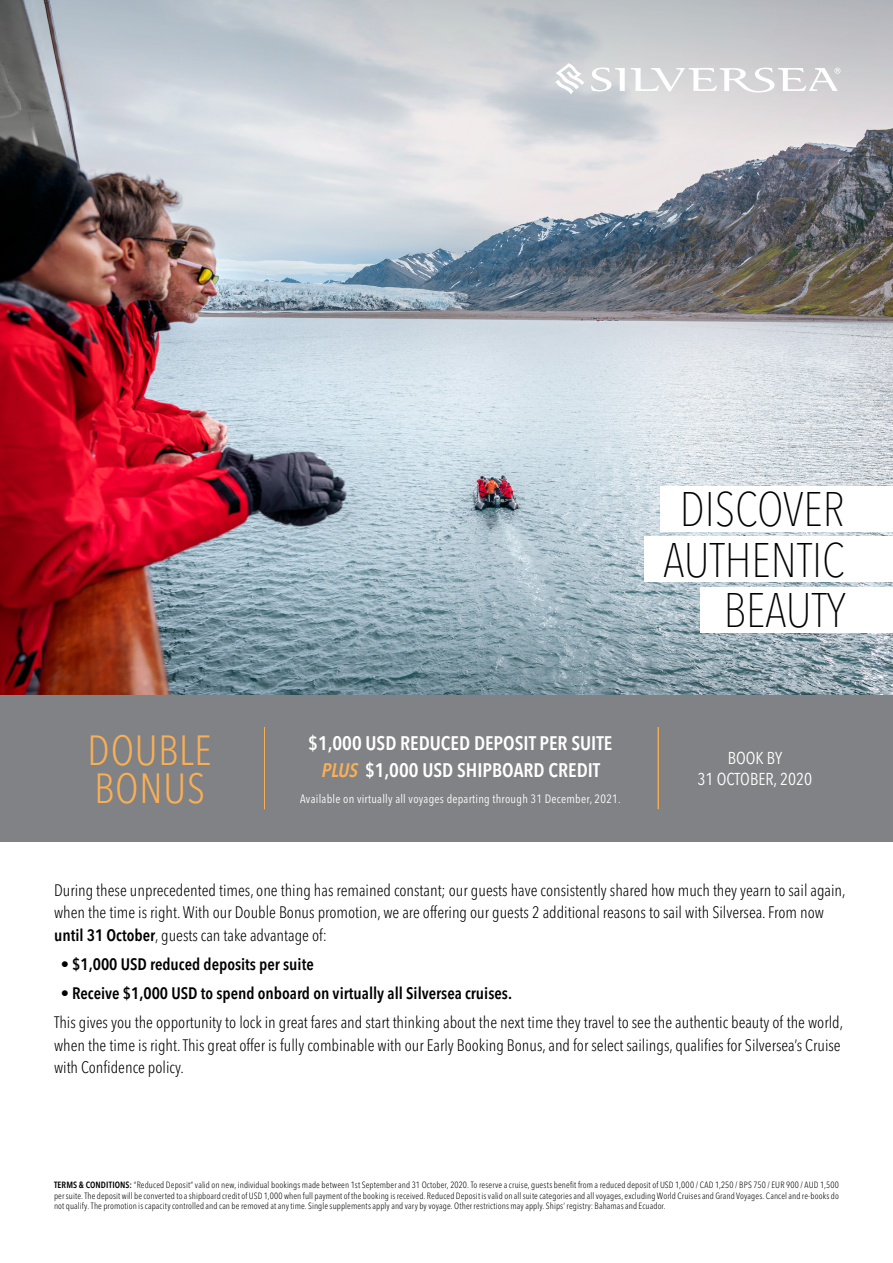
<style>
.page{position:relative;width:893px;height:1263px;background:#fff}
.page>*{position:absolute;margin:0;border:0;box-sizing:border-box;transform-origin:0 0}
.t1{font:100 condensed 48px/50.4px "Avenir Next LT Pro";color:#000;text-align:right}
.t2{font:300 condensed 41.85px/38.5px "Avenir Next LT Pro";letter-spacing:.02em;color:#fbaf54}
.t3{font:600 condensed 19.5px/27px "Avenir Next LT Pro";color:#fff;text-align:center}
.t4{font:condensed 17.1px/20.5px "Avenir Next LT Pro";color:#fff;text-align:center}
.t5{font:300 condensed 16.5px/22.5px "Avenir Next LT Pro";color:#000}
.t6{font:600 condensed 16.5px "Avenir Next LT Pro";color:#000}
.t7{font:condensed 12px "Avenir Next LT Pro";letter-spacing:.02em;color:#fff}
.t8{font:300 condensed 9px/10.5px "Avenir Next LT Pro";letter-spacing:.01em;color:#000;text-align:justify}
.s1{font-style:italic;color:#fbaf54}
.s2{font-weight:600}
</style>
<div class="page">
<img style="left:0;top:202px;width:893px;height:493px">
<svg style="left:0;top:0;width:893px;height:202px"></svg>
<div style="left:660px;top:486px;width:233px;height:46px;background:#fff"></div>
<div style="left:701px;top:587px;width:192px;height:46px;background:#fff"></div>
<div style="left:645px;top:537px;width:248px;height:45px;background:#fff"></div>
<svg style="left:555px;top:63px;width:29px;height:32px"></svg>
<svg style="left:591px;top:68px;width:34px;height:23px"></svg>
<svg style="left:631px;top:68px;width:209px;height:25px"></svg>
<div style="left:0;top:695px;width:893px;height:146px;background:#808285"></div>
<hr style="left:264px;top:727px;width:1px;height:82px;background:#fbaf54">
<hr style="left:658px;top:727px;width:1px;height:82px;background:#fbaf54">
<h2 class="t2" style="left:88px;top:731px;width:126px">DOUBLE<br>BONUS</h2>
<h3 class="t3" style="left:308px;top:729px;width:306px">$1,000 USD REDUCED DEPOSIT PER SUITE<br><span class="s1">PLUS</span> $1,000 USD SHIPBOARD CREDIT</h3>
<h3 class="t7" style="left:300px;top:792px;width:322px">Available on virtually all voyages departing through 31 December, 2021.</h3>
<h1 class="t1" style="left:664px;top:484px;width:184px">DISCOVER<br>AUTHENTIC<br>BEAUTY</h1>
<h3 class="t4" style="left:698px;top:748px;width:116px">BOOK BY<br>31 OCTOBER, 2020</h3>
<p class="t5" style="left:54px;top:878px;width:793px">During these unprecedented times, one thing has remained constant; our guests have consistently shared how much they yearn to sail again, when the time is right. With our Double Bonus promotion, we are offering our guests 2 additional reasons to sail with Silversea. From now <span class="s2">until 31 October</span>, guests can take advantage of:</p>
<h3 class="t6" style="left:61px;top:954px;width:255px">• $1,000 USD reduced deposits per suite</h3>
<h3 class="t6" style="left:61px;top:983px;width:453px">• Receive $1,000 USD to spend onboard on virtually all Silversea cruises.</h3>
<p class="t5" style="left:54px;top:1011px;width:791px">This gives you the opportunity to lock in great fares and start thinking about the next time they travel to see the authentic beauty of the world, when the time is right. This great offer is fully combinable with our Early Booking Bonus, and for select sailings, qualifies for Silversea’s Cruise with Confidence policy.</p>
<p class="t8" style="left:54px;top:1180px;width:786px"><span class="s2">TERMS &amp; CONDITIONS:</span> “Reduced Deposit” valid on new, individual bookings made between 1st September and 31 October, 2020. To reserve a cruise, guests benefit from a reduced deposit of USD 1,000 / CAD 1,250 / BPS 750 / EUR 900 / AUD 1,500 per suite. The deposit will be converted to a shipboard credit of USD 1,000 when full payment of the booking is received. Reduced Deposit is valid on all suite categories and all voyages, excluding World Cruises and Grand Voyages. Cancel and re-books do not qualify. The promotion is capacity controlled and can be removed at any time. Single supplements apply and vary by voyage. Other restrictions may apply. Ships’ registry: Bahamas and Ecuador.</p>
</div>
